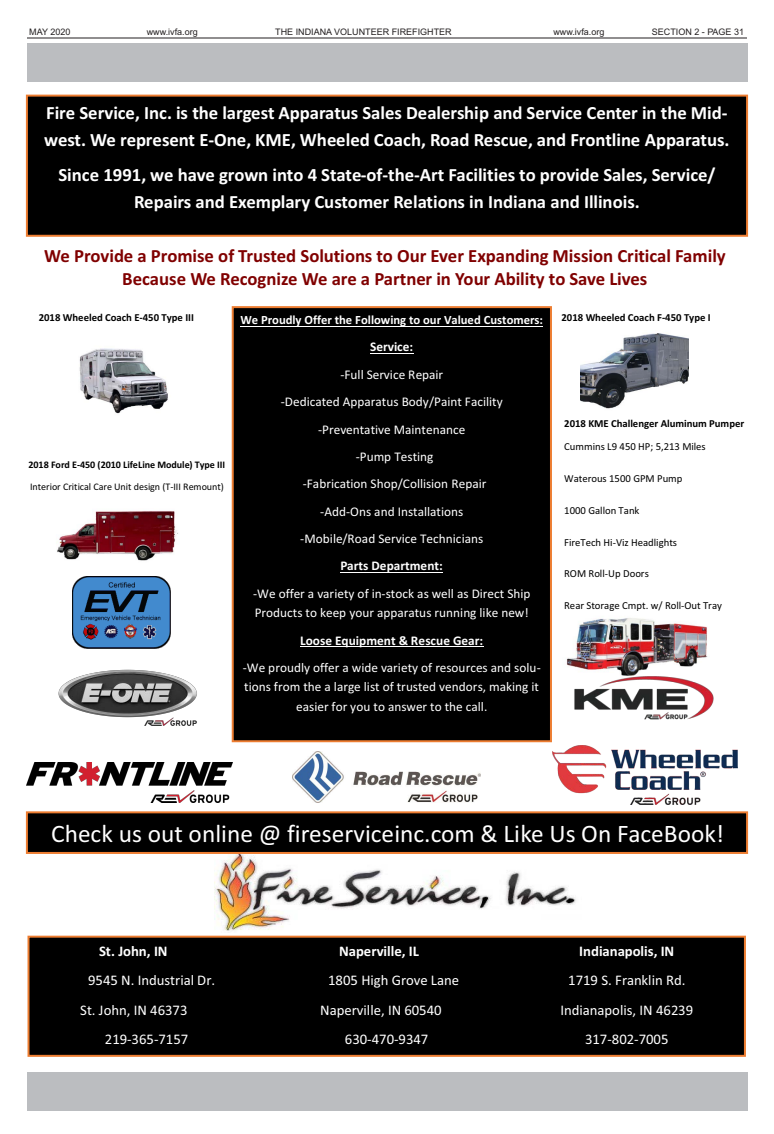
<style>
.page{position:relative;width:774px;height:1134px;background:#fff}
.page>*{position:absolute;margin:0;border:0;box-sizing:border-box;transform-origin:0 0}
.t1{font:25.3px "Calibri";color:#fff}
.t2{font:700 18.8px "Calibri";color:#fff}
.t3{font:700 18.7px/27px "Calibri";color:#fff;text-align:center}
.t4{font:700 18.7px/22.9px "Calibri";color:#800000;text-align:center}
.t5{font:14.7px "Calibri";color:#fff}
.t6{font:700 14.7px "Calibri";color:#fff}
.t7{font:13.3px/27.4px "Calibri";color:#fff;text-align:center}
.t8{font:700 13.3px "Calibri";color:#fff}
.t9{font:700 12.6px "Calibri";color:#fff}
.t10{font:10.8px "Calibri";color:#000}
.t11{font:10.7px "Calibri";color:#000}
.t12{font:700 10.7px "Calibri";color:#000}
.t13{font:10.1px "Calibri";color:#000}
.t14{font:700 10.1px "Calibri";color:#000}
.t15{font:9px "Arial";color:#231f20}
</style>
<div class="page">
<hr style="left:27px;top:38px;width:720px;height:1px;background:#231f20">
<div style="left:29px;top:937px;width:716px;height:119px;background:#000"></div>
<div style="left:28px;top:936px;width:718px;height:121px;border:2px solid #ed7d31"></div>
<img style="left:214px;top:854px;width:362px;height:77px">
<img style="left:57px;top:511px;width:121px;height:79px">
<img style="left:73px;top:576px;width:97px;height:72px">
<img style="left:58px;top:669px;width:139px;height:57px">
<img style="left:576px;top:618px;width:131px;height:34px">
<img style="left:566px;top:652px;width:148px;height:68px">
<img style="left:292px;top:751px;width:188px;height:52px">
<img style="left:27px;top:763px;width:206px;height:40px">
<img style="left:552px;top:745px;width:185px;height:60px">
<div style="left:27px;top:96px;width:720px;height:140px;background:#000"></div>
<div style="left:26px;top:95px;width:722px;height:142px;border:2px solid #ed7d31"></div>
<div style="left:27px;top:812px;width:720px;height:41px;background:#000"></div>
<div style="left:26px;top:811px;width:722px;height:43px;border:2px solid #ed7d31"></div>
<div style="left:233px;top:307px;width:318px;height:434px;background:#000"></div>
<div style="left:232px;top:306px;width:320px;height:436px;border:2px solid #ed7d31"></div>
<hr style="left:240px;top:326px;width:303px;height:1px;background:#fff">
<hr style="left:370px;top:353px;width:43px;height:1px;background:#fff">
<hr style="left:340px;top:572px;width:103px;height:1px;background:#fff">
<hr style="left:300px;top:646px;width:184px;height:1px;background:#fff">
<img style="left:581px;top:333px;width:108px;height:76px">
<img style="left:79px;top:348px;width:89px;height:66px">
<div style="left:27px;top:43px;width:720px;height:38px;background:#bbbdc0"></div>
<div style="left:27px;top:1073px;width:720px;height:38px;background:#bbbdc0"></div>
<p class="t15" style="left:29px;top:28px;width:43px">MAY 2020</p>
<p class="t15" style="left:275px;top:28px;width:178px">THE INDIANA VOLUNTEER FIREFIGHTER</p>
<p class="t15" style="left:652px;top:28px;width:94px">SECTION 2 - PAGE 31</p>
<p class="t15" style="left:147px;top:28px;width:53px">www.ivfa.org</p>
<p class="t15" style="left:553px;top:28px;width:53px">www.ivfa.org</p>
<h3 class="t3" style="left:46px;top:101px;width:683px">Fire Service, Inc. is the largest Apparatus Sales Dealership and Service Center in the Mid-</h3>
<h2 class="t2" style="left:44px;top:132px;width:687px">west. We represent E-One, KME, Wheeled Coach, Road Rescue, and Frontline Apparatus.</h2>
<h3 class="t3" style="left:58px;top:163px;width:659px">Since 1991, we have grown into 4 State-of-the-Art Facilities to provide Sales, Service/<br>Repairs and Exemplary Customer Relations in Indiana and Illinois.</h3>
<h3 class="t4" style="left:44px;top:246px;width:683px">We Provide a Promise of Trusted Solutions to Our Ever Expanding Mission Critical Family<br>Because We Recognize We are a Partner in Your Ability to Save Lives</h3>
<p class="t12" style="left:39px;top:313px;width:157px">2018 Wheeled Coach E-450 Type III</p>
<p class="t12" style="left:562px;top:313px;width:151px">2018 Wheeled Coach F-450 Type I</p>
<p class="t9" style="left:240px;top:315px;width:304px">We Proudly Offer the Following to our Valued Customers:</p>
<p class="t8" style="left:370px;top:341px;width:45px">Service:</p>
<p class="t7" style="left:281px;top:362px;width:223px">-Full Service Repair<br>-Dedicated Apparatus Body/Paint Facility -Preventative Maintenance<br>-Pump Testing<br>-Fabrication Shop/Collision Repair -Add-Ons and Installations<br>-Mobile/Road Service Technicians</p>
<p class="t8" style="left:340px;top:560px;width:104px">Parts Department:</p>
<p class="t7" style="left:253px;top:585px;width:279px;line-height:19.6px;text-align:left">-We offer a variety of in-stock as well as Direct Ship<br>Products to keep your apparatus running like new!</p>
<p class="t8" style="left:300px;top:635px;width:185px">Loose Equipment &amp; Rescue Gear:</p>
<p class="t7" style="left:243px;top:659px;width:300px;line-height:19.4px">-We proudly offer a wide variety of resources and solu&shy;tions from the a large list of trusted vendors, making it easier for you to answer to the call.</p>
<p class="t12" style="left:564px;top:419px;width:182px">2018 KME Challenger Aluminum Pumper</p>
<p class="t11" style="left:564px;top:442px;width:143px">Cummins L9 450 HP; 5,213 Miles</p>
<p class="t11" style="left:564px;top:474px;width:120px">Waterous 1500 GPM Pump</p>
<p class="t11" style="left:564px;top:506px;width:77px">1000 Gallon Tank</p>
<p class="t11" style="left:564px;top:538px;width:114px">FireTech Hi-Viz Headlights</p>
<p class="t11" style="left:564px;top:569px;width:86px">ROM Roll-Up Doors</p>
<p class="t10" style="left:564px;top:601px;width:159px">Rear Storage Cmpt. w/ Roll-Out Tray</p>
<p class="t14" style="left:28px;top:460px;width:198px">2018 Ford E-450 (2010 LifeLine Module) Type III</p>
<p class="t13" style="left:30px;top:483px;width:195px">Interior Critical Care Unit design (T-III Remount)</p>
<h1 class="t1" style="left:51px;top:823px;width:674px">Check us out online @ fireserviceinc.com &amp; Like Us On FaceBook!</h1>
<p class="t6" style="left:99px;top:945px;width:70px">St. John, IN</p>
<p class="t6" style="left:339px;top:945px;width:81px">Naperville, IL</p>
<p class="t6" style="left:579px;top:945px;width:97px">Indianapolis, IN</p>
<p class="t5" style="left:88px;top:974px;width:129px">9545 N. Industrial Dr.</p>
<p class="t5" style="left:328px;top:974px;width:133px">1805 High Grove Lane</p>
<p class="t5" style="left:568px;top:974px;width:119px">1719 S. Franklin Rd.</p>
<p class="t5" style="left:80px;top:1004px;width:109px">St. John, IN 46373</p>
<p class="t5" style="left:320px;top:1004px;width:123px">Naperville, IN 60540</p>
<p class="t5" style="left:560px;top:1004px;width:134px">Indianapolis, IN 46239</p>
<p class="t5" style="left:105px;top:1033px;width:85px">219-365-7157</p>
<p class="t5" style="left:345px;top:1033px;width:85px">630-470-9347</p>
<p class="t5" style="left:585px;top:1033px;width:85px">317-802-7005</p>
</div>
